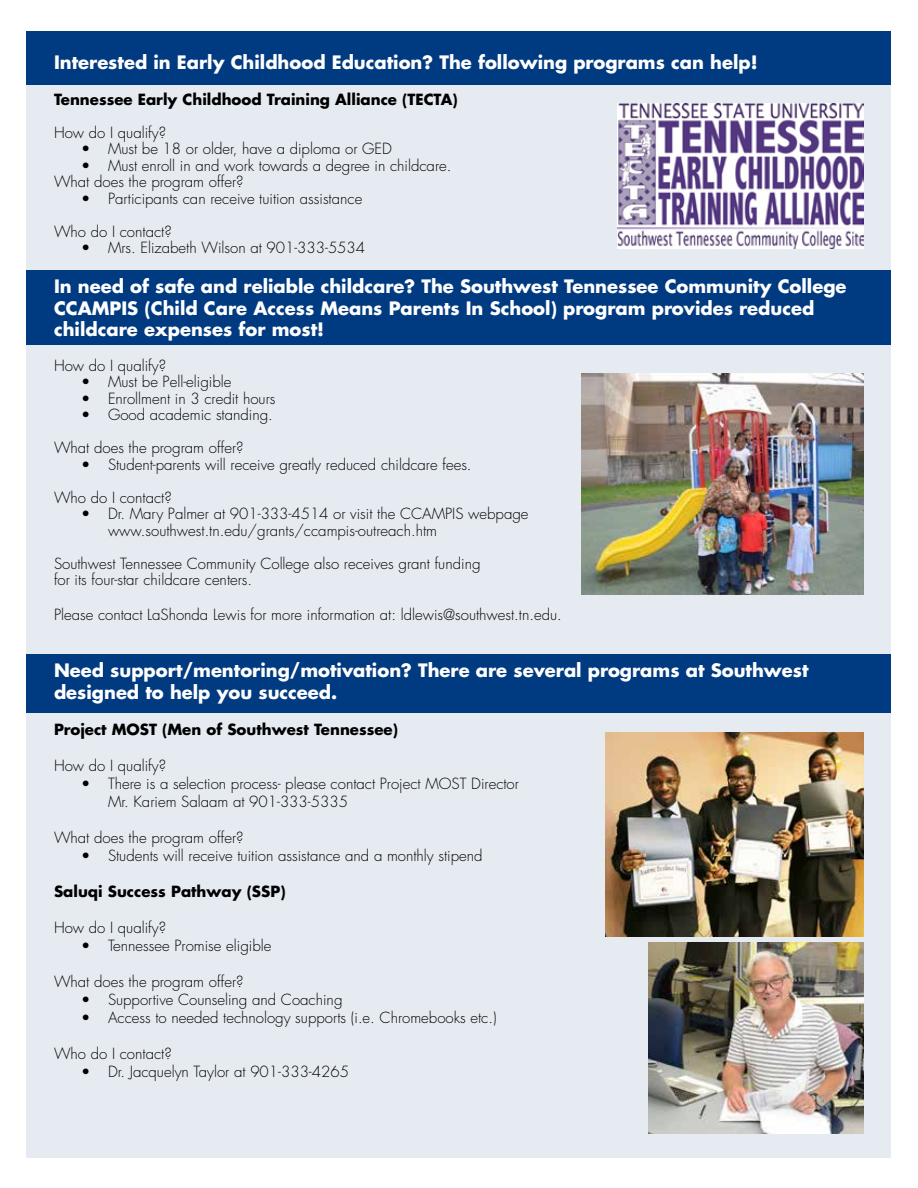
<style>
.page{position:relative;width:918px;height:1188px;background:#fff}
.page>*{position:absolute;margin:0;border:0;box-sizing:border-box;transform-origin:0 0}
.t1{font:700 18px/21.6px "Futura Std";color:#fff}
.t2{font:300 15px/16.5px "Futura Std";color:#000}
.t3{font:700 15px "Futura Std";color:#000}
</style>
<div class="page">
<div style="left:27px;top:31px;width:864px;height:1127px;background:#e6ebf2"></div>
<div style="left:27px;top:655px;width:864px;height:58px;background:#003a80"></div>
<div style="left:27px;top:271px;width:864px;height:74px;background:#003a80"></div>
<div style="left:27px;top:31px;width:864px;height:53px;background:#003a80"></div>
<img style="left:581px;top:373px;width:283px;height:221px">
<img style="left:606px;top:732px;width:258px;height:204px">
<img style="left:618px;top:103px;width:246px;height:146px">
<img style="left:649px;top:942px;width:215px;height:192px">
<p class="t1" style="left:54px;top:51px;width:705px">Interested in Early Childhood Education? The following programs can help!</p>
<p class="t3" style="left:54px;top:89px;width:405px">Tennessee Early Childhood Training Alliance (TECTA)</p>
<p class="t2" style="left:54px;top:125px;width:114px">How do I qualify?</p>
<p class="t2" style="left:81px;top:141px;width:312px">• Must be 18 or older, have a diploma or GED</p>
<p class="t2" style="left:54px;top:158px;width:399px;text-indent:27px">• Must enroll in and work towards a degree in childcare.<br>What does the program offer?</p>
<p class="t2" style="left:81px;top:191px;width:283px">• Participants can receive tuition assistance</p>
<p class="t2" style="left:54px;top:224px;width:119px">Who do I contact?</p>
<p class="t2" style="left:81px;top:240px;width:286px">• Mrs. Elizabeth Wilson at 901-333-5534</p>
<p class="t1" style="left:54px;top:275px;width:794px">In need of safe and reliable childcare? The Southwest Tennessee Community College<br>CCAMPIS (Child Care Access Means Parents In School) program provides reduced childcare expenses for most!</p>
<p class="t2" style="left:54px;top:357px;width:114px">How do I qualify?</p>
<p class="t2" style="left:81px;top:374px;width:152px">• Must be Pell-eligible</p>
<p class="t2" style="left:81px;top:390px;width:196px">• Enrollment in 3 credit hours</p>
<p class="t2" style="left:81px;top:407px;width:193px">• Good academic standing.</p>
<p class="t2" style="left:54px;top:440px;width:191px">What does the program offer?</p>
<p class="t2" style="left:81px;top:456px;width:392px">• Student-parents will receive greatly reduced childcare fees.</p>
<p class="t2" style="left:54px;top:489px;width:119px">Who do I contact?</p>
<p class="t2" style="left:108px;top:506px;width:422px;text-indent:-27px">• Dr. Mary Palmer at 901-333-4514 or visit the CCAMPIS webpage www.southwest.tn.edu/grants/ccampis-outreach.htm</p>
<p class="t2" style="left:54px;top:555px;width:428px">Southwest Tennessee Community College also receives grant funding for its four-star childcare centers.</p>
<p class="t2" style="left:54px;top:606px;width:509px">Please contact LaShonda Lewis for more information at: ldlewis@southwest.tn.edu.</p>
<p class="t1" style="left:54px;top:659px;width:756px">Need support/mentoring/motivation? There are several programs at Southwest designed to help you succeed.</p>
<p class="t3" style="left:54px;top:719px;width:346px">Project MOST (Men of Southwest Tennessee)</p>
<p class="t2" style="left:54px;top:758px;width:114px">How do I qualify?</p>
<p class="t2" style="left:108px;top:775px;width:412px;line-height:18px;text-indent:-27px">• There is a selection process- please contact Project MOST Director<br>Mr. Kariem Salaam at 901-333-5335</p>
<p class="t2" style="left:54px;top:830px;width:191px">What does the program offer?</p>
<p class="t2" style="left:81px;top:848px;width:403px">• Students will receive tuition assistance and a monthly stipend</p>
<p class="t3" style="left:54px;top:881px;width:233px">Saluqi Success Pathway (SSP)</p>
<p class="t2" style="left:54px;top:920px;width:114px">How do I qualify?</p>
<p class="t2" style="left:81px;top:938px;width:192px">• Tennessee Promise eligible</p>
<p class="t2" style="left:54px;top:974px;width:191px">What does the program offer?</p>
<p class="t2" style="left:81px;top:992px;width:263px">• Supportive Counseling and Coaching</p>
<p class="t2" style="left:81px;top:1010px;width:417px">• Access to needed technology supports (i.e. Chromebooks etc.)</p>
<p class="t2" style="left:54px;top:1046px;width:119px">Who do I contact?</p>
<p class="t2" style="left:81px;top:1064px;width:270px">• Dr. Jacquelyn Taylor at 901-333-4265</p>
</div>
